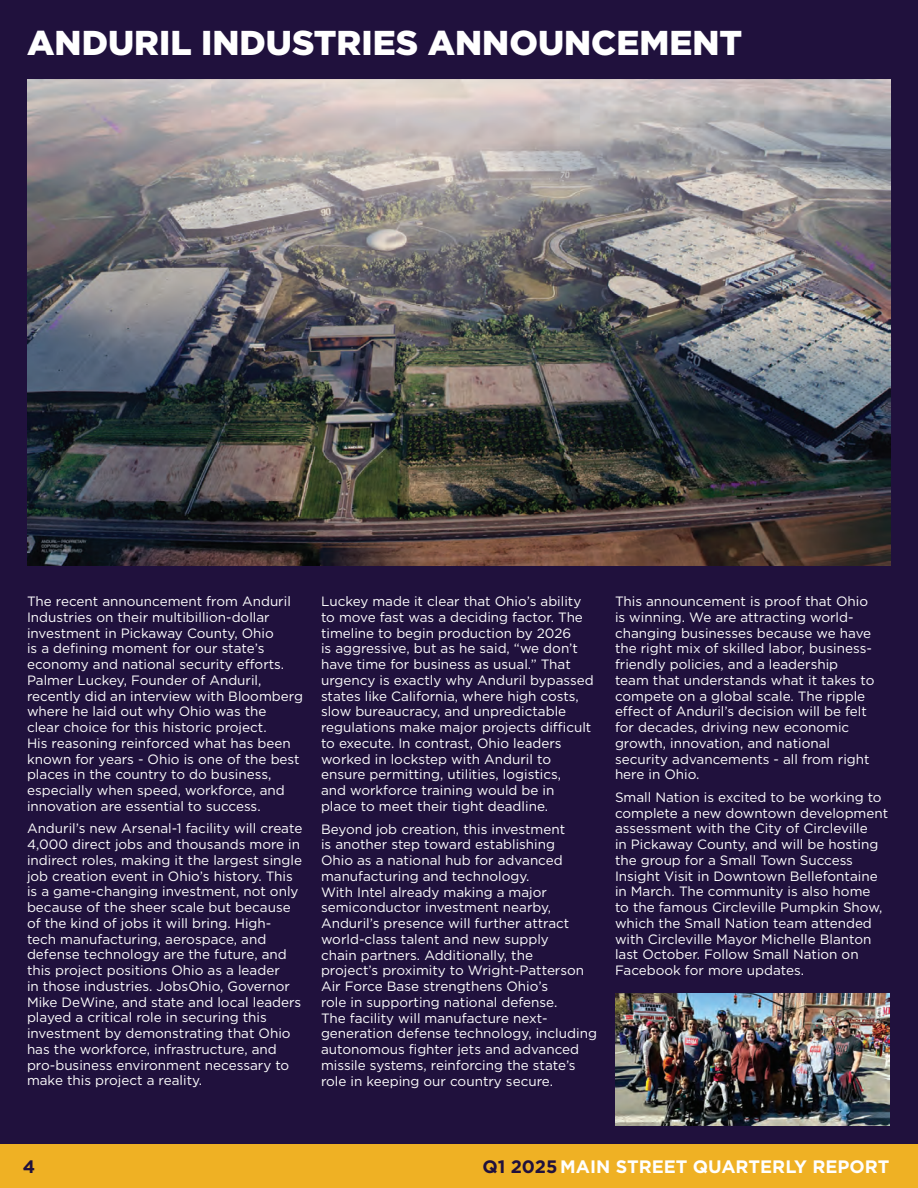
<style>
.page{position:relative;width:918px;height:1188px;background:#fff}
.page>*{position:absolute;margin:0;border:0;box-sizing:border-box;transform-origin:0 0}
.t1{font:900 34.5px "Gotham";color:#fff}
.t2{font:700 18px "Gotham";color:#fff}
.t3{font:700 18px "Gotham";color:#20113d}
.t4{font:13.5px/15.8px "Gotham";color:#fff}
.s1{color:#20113d}
</style>
<div class="page">
<div style="left:0;top:1144px;width:918px;height:44px;background:#efb124"></div>
<div style="left:0;top:0;width:918px;height:1144px;background:#20113d"></div>
<img style="left:27px;top:79px;width:864px;height:486px">
<img style="left:615px;top:994px;width:275px;height:131px">
<h1 class="t1" style="left:27px;top:19px;width:717px">ANDURIL INDUSTRIES ANNOUNCEMENT</h1>
<p class="t4" style="left:27px;top:593px;width:277px">The recent announcement from Anduril Industries on their multibillion-dollar investment in Pickaway County, Ohio<br>is a defining moment for our state’s economy and national security efforts.<br>Palmer Luckey, Founder of Anduril, recently did an interview with Bloomberg where he laid out why Ohio was the<br>clear choice for this historic project.<br>His reasoning reinforced what has been known for years - Ohio is one of the best places in the country to do business, especially when speed, workforce, and innovation are essential to success.</p>
<p class="t4" style="left:27px;top:820px;width:277px">Anduril’s new Arsenal-1 facility will create 4,000 direct jobs and thousands more in indirect roles, making it the largest single job creation event in Ohio’s history. This is a game-changing investment, not only because of the sheer scale but because of the kind of jobs it will bring. High&shy;tech manufacturing, aerospace, and defense technology are the future, and this project positions Ohio as a leader<br>in those industries. JobsOhio, Governor Mike DeWine, and state and local leaders played a critical role in securing this investment by demonstrating that Ohio has the workforce, infrastructure, and pro-business environment necessary to make this project a reality.</p>
<p class="t4" style="left:321px;top:593px;width:274px">Luckey made it clear that Ohio’s ability to move fast was a deciding factor. The timeline to begin production by 2026<br>is aggressive, but as he said, “we don’t have time for business as usual.” That urgency is exactly why Anduril bypassed states like California, where high costs, slow bureaucracy, and unpredictable regulations make major projects difficult to execute. In contrast, Ohio leaders worked in lockstep with Anduril to ensure permitting, utilities, logistics,<br>and workforce training would be in<br>place to meet their tight deadline.</p>
<p class="t4" style="left:321px;top:821px;width:277px">Beyond job creation, this investment<br>is another step toward establishing<br>Ohio as a national hub for advanced manufacturing and technology.<br>With Intel already making a major semiconductor investment nearby, Anduril’s presence will further attract world-class talent and new supply<br>chain partners. Additionally, the<br>project’s proximity to Wright-Patterson Air Force Base strengthens Ohio’s<br>role in supporting national defense.<br>The facility will manufacture next&shy;generation defense technology, including autonomous fighter jets and advanced missile systems, reinforcing the state’s role in keeping our country secure.</p>
<p class="t4" style="left:615px;top:593px;width:261px">This announcement is proof that Ohio is winning. We are attracting world&shy;changing businesses because we have the right mix of skilled labor, business&shy;friendly policies, and a leadership team that understands what it takes to compete on a global scale. The ripple effect of Anduril’s decision will be felt for decades, driving new economic growth, innovation, and national security advancements - all from right here in Ohio.</p>
<p class="t4" style="left:615px;top:789px;width:275px">Small Nation is excited to be working to complete a new downtown development assessment with the City of Circleville<br>in Pickaway County, and will be hosting the group for a Small Town Success Insight Visit in Downtown Bellefontaine in March. The community is also home<br>to the famous Circleville Pumpkin Show, which the Small Nation team attended with Circleville Mayor Michelle Blanton last October. Follow Small Nation on Facebook for more updates.</p>
<h2 class="t3" style="left:23px;top:1156px;width:14px">4</h2>
<h2 class="t2" style="left:482px;top:1156px;width:409px"><span class="s1">Q1 2025</span> MAIN STREET QUARTERLY REPORT</h2>
</div>
